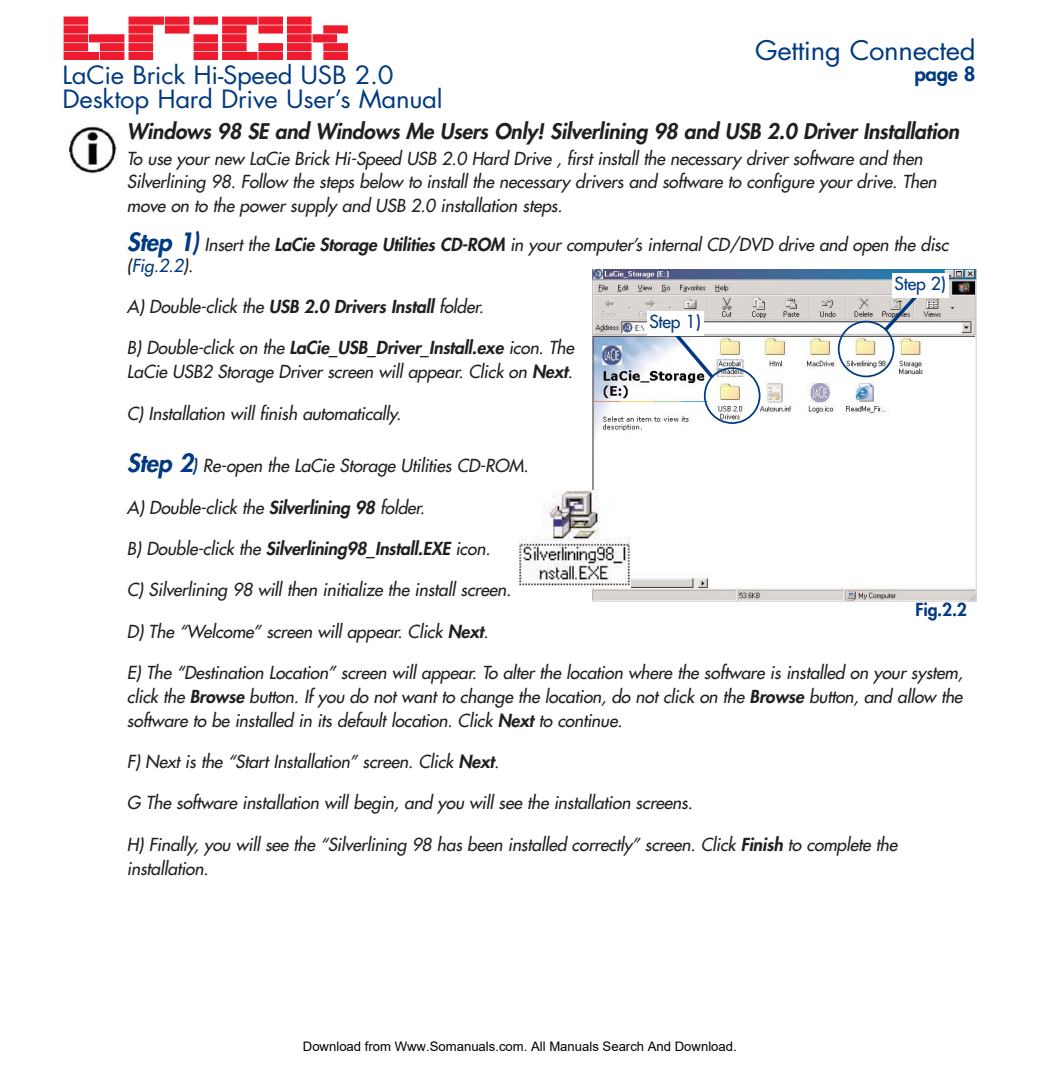
<style>
.page{position:relative;width:1040px;height:1071px;background:#fff}
.page>*{position:absolute;margin:0;border:0;box-sizing:border-box;transform-origin:0 0}
.t1{font:26.25px "Futura";letter-spacing:-.01em;color:#013a81;scale:1.05 1}
.t2{font:24.5px/24.5px "Futura";letter-spacing:-.01em;color:#013a81;scale:1.05 1}
.t3{font:italic 800 21px "Futura";color:#231f20}
.t4{font:800 19.25px "Futura";color:#013a81;scale:1.05 1}
.t5{font:italic 17.5px/23.8px "Futura";letter-spacing:-.01em;color:#231f20}
.t6{font:italic 800 17.5px "Futura";color:#231f20}
.t7{font:17.5px "Futura";letter-spacing:-.01em;color:#013a81}
.t8{font:800 17.5px "Futura";color:#013a81}
.t9{font:13.12px "Arial";color:#000}
.s1{font-weight:800;font-size:24.5px;color:#013a81}
.s2{font-weight:800}
.s3{color:#013a81}
.s4{font-weight:800;color:#013a81}
.s5{font-weight:400}
</style>
<div class="page">
<div style="left:222px;top:17px;width:35px;height:8px;background:#ed1b2d"></div>
<div style="left:258px;top:25px;width:25px;height:9px;background:#ed1b2d"></div>
<div style="left:258px;top:17px;width:25px;height:8px;background:#ed1b2d"></div>
<div style="left:222px;top:52px;width:35px;height:8px;background:#ed1b2d"></div>
<div style="left:258px;top:43px;width:25px;height:8px;background:#ed1b2d"></div>
<div style="left:258px;top:52px;width:25px;height:8px;background:#ed1b2d"></div>
<div style="left:222px;top:34px;width:25px;height:8px;background:#ed1b2d"></div>
<div style="left:222px;top:43px;width:25px;height:8px;background:#ed1b2d"></div>
<div style="left:222px;top:25px;width:25px;height:9px;background:#ed1b2d"></div>
<div style="left:193px;top:52px;width:25px;height:8px;background:#ed1b2d"></div>
<div style="left:193px;top:17px;width:25px;height:8px;background:#ed1b2d"></div>
<div style="left:193px;top:34px;width:25px;height:8px;background:#ed1b2d"></div>
<div style="left:193px;top:43px;width:25px;height:8px;background:#ed1b2d"></div>
<div style="left:287px;top:17px;width:24px;height:8px;background:#ed1b2d"></div>
<div style="left:287px;top:52px;width:24px;height:8px;background:#ed1b2d"></div>
<div style="left:323px;top:25px;width:25px;height:9px;background:#ed1b2d"></div>
<div style="left:312px;top:34px;width:25px;height:8px;background:#ed1b2d"></div>
<div style="left:323px;top:43px;width:25px;height:8px;background:#ed1b2d"></div>
<div style="left:323px;top:52px;width:25px;height:8px;background:#ed1b2d"></div>
<div style="left:287px;top:34px;width:24px;height:8px;background:#ed1b2d"></div>
<div style="left:287px;top:43px;width:24px;height:8px;background:#ed1b2d"></div>
<div style="left:287px;top:25px;width:24px;height:9px;background:#ed1b2d"></div>
<div style="left:64px;top:52px;width:35px;height:8px;background:#ed1b2d"></div>
<div style="left:100px;top:43px;width:24px;height:8px;background:#ed1b2d"></div>
<div style="left:100px;top:52px;width:24px;height:8px;background:#ed1b2d"></div>
<div style="left:64px;top:34px;width:24px;height:8px;background:#ed1b2d"></div>
<div style="left:64px;top:43px;width:24px;height:8px;background:#ed1b2d"></div>
<div style="left:89px;top:34px;width:35px;height:8px;background:#ed1b2d"></div>
<div style="left:64px;top:17px;width:24px;height:8px;background:#ed1b2d"></div>
<div style="left:64px;top:25px;width:24px;height:9px;background:#ed1b2d"></div>
<div style="left:128px;top:52px;width:25px;height:8px;background:#ed1b2d"></div>
<div style="left:128px;top:17px;width:36px;height:8px;background:#ed1b2d"></div>
<div style="left:165px;top:25px;width:24px;height:9px;background:#ed1b2d"></div>
<div style="left:165px;top:17px;width:24px;height:8px;background:#ed1b2d"></div>
<div style="left:128px;top:34px;width:25px;height:8px;background:#ed1b2d"></div>
<div style="left:128px;top:25px;width:25px;height:9px;background:#ed1b2d"></div>
<div style="left:128px;top:43px;width:25px;height:8px;background:#ed1b2d"></div>
<img style="left:592px;top:270px;width:384px;height:331px">
<img style="left:518px;top:491px;width:112px;height:97px">
<svg style="left:670px;top:328px;width:90px;height:96px"></svg>
<svg style="left:837px;top:290px;width:85px;height:87px"></svg>
<div style="left:647px;top:311px;width:56px;height:25px;background:#fff"></div>
<div style="left:892px;top:273px;width:56px;height:25px;background:#fff"></div>
<img style="left:68px;top:126px;width:49px;height:48px">
<h1 class="t1" style="left:755px;top:38px;width:211px">Getting Connected</h1>
<p class="t4" style="left:914px;top:64px;width:60px">page 8</p>
<h2 class="t2" style="left:62px;top:64px;width:363px">LaCie Brick Hi-Speed USB 2.0<br>Desktop Hard Drive User’s Manual</h2>
<p class="t3" style="left:127px;top:121px;width:837px">Windows 98 SE and Windows Me Users Only! Silverlining 98 and USB 2.0 Driver Installation</p>
<p class="t5" style="left:127px;top:147px;width:814px">To use your new LaCie Brick Hi-Speed USB 2.0 Hard Drive , first install the necessary driver software and then<br>Silverlining 98. Follow the steps below to install the necessary drivers and software to configure your drive. Then move on to the power supply and USB 2.0 installation steps.</p>
<p class="t5" style="left:127px;top:235px;width:826px;line-height:21px"><span class="s1">Step 1)</span> Insert the <span class="s2">LaCie Storage Utilities CD-ROM</span> in your computer’s internal CD/DVD drive and open the disc (<span class="s3">Fig.2.2</span>).</p>
<p class="t5" style="left:127px;top:296px;width:361px">A) Double-click the <span class="s2">USB 2.0 Drivers Install</span> folder.</p>
<p class="t5" style="left:127px;top:337px;width:452px">B) Double-click on the <span class="s2">LaCie_USB_Driver_Install.exe</span> icon. The<br>LaCie USB2 Storage Driver screen will appear. Click on <span class="s2">Next</span>.</p>
<p class="t5" style="left:127px;top:403px;width:279px">C) Installation will finish automatically.</p>
<p class="t5" style="left:127px;top:455px;width:406px"><span class="s1">Step 2</span><span class="s4">)</span> Re-open the LaCie Storage Utilities CD-ROM.</p>
<p class="t5" style="left:127px;top:496px;width:302px">A) Double-click the <span class="s2">Silverlining 98</span> folder.</p>
<p class="t6" style="left:127px;top:540px;width:368px"><span class="s5">B) Double-click the</span> Silverlining98_Install.EXE <span class="s5">icon.</span></p>
<p class="t5" style="left:127px;top:579px;width:389px">C) Silverlining 98 will then initialize the install screen.</p>
<p class="t5" style="left:127px;top:620px;width:366px">D) The “Welcome” screen will appear. Click <span class="s2">Next</span>.</p>
<p class="t5" style="left:127px;top:662px;width:840px;text-align:justify">E) The “Destination Location” screen will appear. To alter the location where the software is installed on your system, click the <span class="s2">Browse</span> button. If you do not want to change the location, do not click on the <span class="s2">Browse</span> button, and allow the software to be installed in its default location. Click <span class="s2">Next</span> to continue.</p>
<p class="t5" style="left:127px;top:751px;width:377px">F) Next is the “Start Installation” screen. Click <span class="s2">Next</span>.</p>
<p class="t5" style="left:127px;top:792px;width:570px">G The software installation will begin, and you will see the installation screens.</p>
<p class="t5" style="left:127px;top:834px;width:775px">H) Finally, you will see the “Silverlining 98 has been installed correctly ” screen. Click <span class="s2">Finish</span> to complete the installation.</p>
<p class="t7" style="left:894px;top:275px;width:53px">Step 2)</p>
<p class="t7" style="left:649px;top:313px;width:53px">Step 1)</p>
<p class="t8" style="left:915px;top:601px;width:53px">Fig.2.2</p>
<p class="t9" style="left:303px;top:1039px;width:435px">Download from Www.Somanuals.com. All Manuals Search And Download.</p>
</div>
